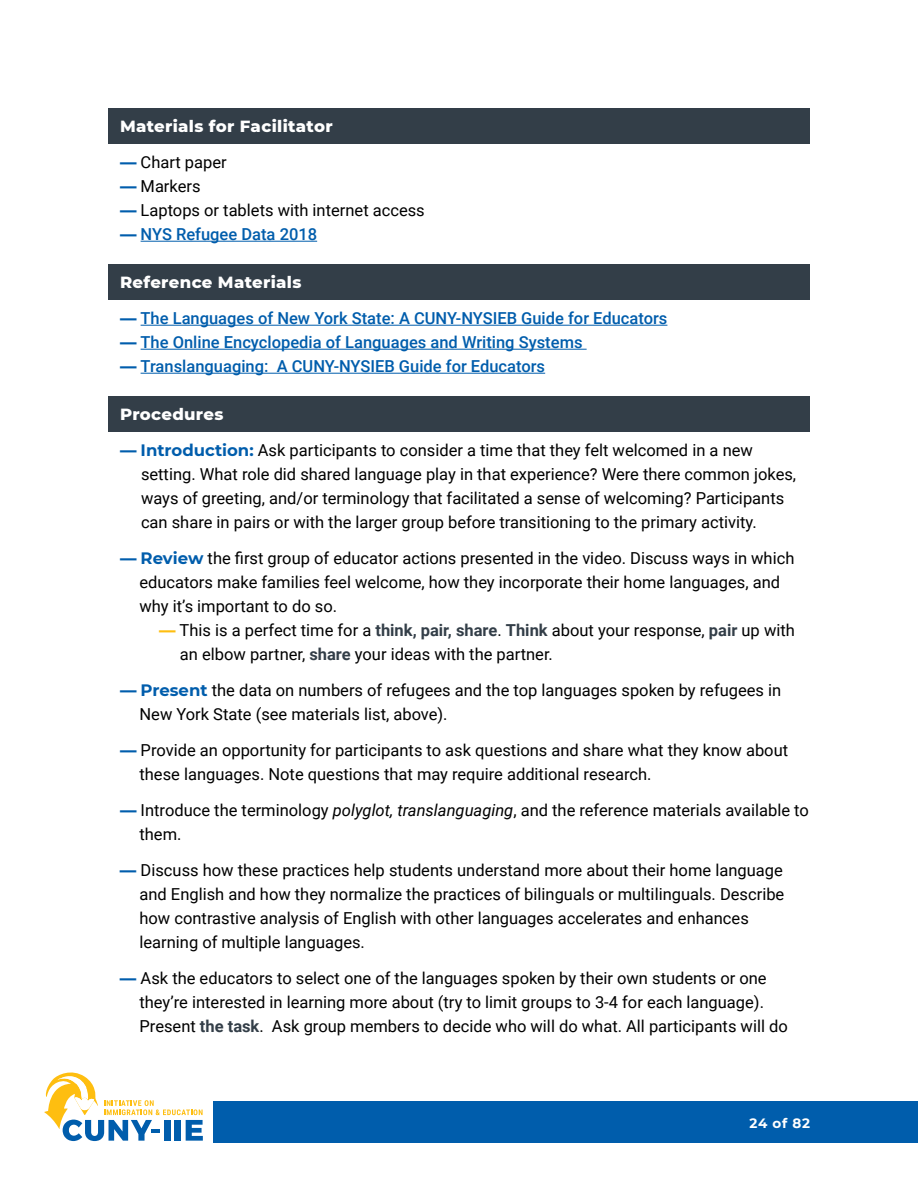
<style>
.page{position:relative;width:918px;height:1188px;background:#fff}
.page>*{position:absolute;margin:0;border:0;box-sizing:border-box;transform-origin:0 0}
.t1{font:16.5px/24px "Roboto";color:#000}
.t2{font:500 16.5px "Roboto";color:#005dac}
.t3{font:800 16.5px "Montserrat";letter-spacing:.02em;color:#fff}
.t4{font:700 13.5px "Montserrat";color:#fff}
.s1{font-family:"Montserrat";font-weight:900;color:#005dac}
.s2{font-family:"Montserrat";font-weight:900}
.s3{font-family:"Montserrat";font-weight:700;color:#005dac}
.s4{font-family:"Montserrat";font-weight:900;color:#febe10}
.s5{font-weight:700;color:#333e48}
.s6{font-style:italic}
</style>
<div class="page">
<div style="left:213px;top:1101px;width:705px;height:42px;background:#005dac"></div>
<svg style="left:44px;top:1072px;width:159px;height:69px"></svg>
<div style="left:108px;top:108px;width:702px;height:36px;background:#333e48"></div>
<hr style="left:141px;top:241px;width:176px;height:1px;background:#005dac">
<div style="left:108px;top:264px;width:702px;height:36px;background:#333e48"></div>
<hr style="left:141px;top:325px;width:526px;height:1px;background:#005dac">
<hr style="left:141px;top:349px;width:446px;height:1px;background:#005dac">
<hr style="left:141px;top:373px;width:404px;height:1px;background:#005dac">
<div style="left:108px;top:396px;width:702px;height:36px;background:#333e48"></div>
<p class="t3" style="left:120px;top:114px;width:214px">Materials for Facilitator</p>
<p class="t1" style="left:120px;top:150px;width:108px"><span class="s1">—</span> Chart paper</p>
<p class="t1" style="left:120px;top:174px;width:82px"><span class="s1">—</span> Markers</p>
<p class="t1" style="left:120px;top:198px;width:306px"><span class="s1">—</span> Laptops or tablets with internet access</p>
<p class="t2" style="left:120px;top:223px;width:199px"><span class="s2">—</span> NYS Refugee Data 2018</p>
<p class="t3" style="left:120px;top:270px;width:183px">Reference Materials</p>
<p class="t2" style="left:120px;top:307px;width:549px"><span class="s2">—</span> The Languages of New York State: A CUNY-NYSIEB Guide for Educators</p>
<p class="t2" style="left:120px;top:331px;width:464px"><span class="s2">—</span> The Online Encyclopedia of Languages and Writing Systems</p>
<p class="t2" style="left:120px;top:355px;width:427px"><span class="s2">—</span> Translanguaging: A CUNY-NYSIEB Guide for Educators</p>
<p class="t3" style="left:120px;top:402px;width:105px">Procedures</p>
<p class="t1" style="left:141px;top:438px;width:657px;text-indent:-21px"><span class="s1">—</span> <span class="s3">Introduction:</span> Ask participants to consider a time that they felt welcomed in a new setting. What role did shared language play in that experience? Were there common jokes, ways of greeting, and/or terminology that facilitated a sense of welcoming? Participants can share in pairs or with the larger group before transitioning to the primary activity.</p>
<p class="t1" style="left:140px;top:546px;width:656px;text-indent:-20px"><span class="s1">—</span> <span class="s3">Review</span> the first group of educator actions presented in the video. Discuss ways in which educators make families feel welcome, how they incorporate their home languages, and why it’s important to do so.</p>
<p class="t1" style="left:180px;top:618px;width:616px;text-indent:-21px"><span class="s4">—</span> This is a perfect time for a <span class="s5">think, pair, share</span>. <span class="s5">Think</span> about your response, <span class="s5">pair</span> up with an elbow partner, <span class="s5">share</span> your ideas with the partner.</p>
<p class="t1" style="left:140px;top:678px;width:643px;text-indent:-20px"><span class="s1">—</span> <span class="s3">Present</span> the data on numbers of refugees and the top languages spoken by refugees in<br>New York State (see materials list, above).</p>
<p class="t1" style="left:140px;top:738px;width:650px;text-indent:-20px"><span class="s1">—</span> Provide an opportunity for participants to ask questions and share what they know about these languages. Note questions that may require additional research.</p>
<p class="t1" style="left:140px;top:798px;width:671px;text-indent:-20px"><span class="s1">—</span> Introduce the terminology <span class="s6">polyglot, translanguaging</span>, and the reference materials available to them.</p>
<p class="t1" style="left:140px;top:858px;width:646px;text-indent:-20px"><span class="s1">—</span> Discuss how these practices help students understand more about their home language and English and how they normalize the practices of bilinguals or multilinguals. Describe how contrastive analysis of English with other languages accelerates and enhances learning of multiple languages.</p>
<p class="t1" style="left:140px;top:966px;width:650px;text-indent:-20px"><span class="s1">—</span> Ask the educators to select one of the languages spoken by their own students or one they’re interested in learning more about (try to limit groups to 3-4 for each language).<br>Present <span class="s5">the task</span>. Ask group members to decide who will do what. All participants will do</p>
<p class="t4" style="left:750px;top:1113px;width:62px">24 of 82</p>
</div>
